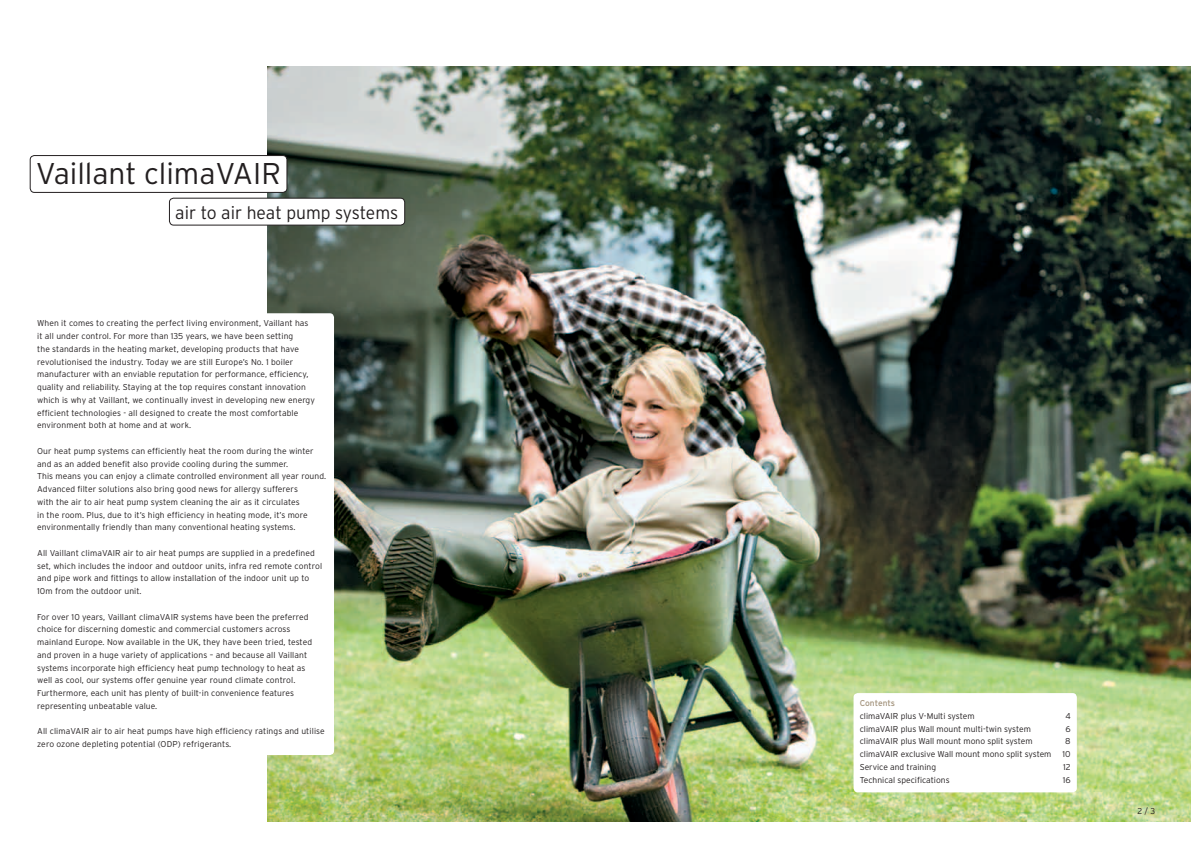
<style>
.page{position:relative;width:1191px;height:842px;background:#fff}
.page>*{position:absolute;margin:0;border:0;box-sizing:border-box;transform-origin:0 0}
.t1{font:300 30px "Interstate";color:#231f20}
.t2{font:300 18px "Interstate";color:#231f20}
.t3{font:300 8.5px/12.8px "Interstate";letter-spacing:.01em;color:#231f20}
.t4{font:8.5px "Interstate";letter-spacing:-.005em;color:#a3937c}
</style>
<div class="page">
<img style="left:268px;top:66px;width:923px;height:755px">
<div style="left:30px;top:313px;width:304px;height:442px;background:#fff;border-radius:4px"></div>
<div style="left:30px;top:156px;width:257px;height:36px;background:#fff;border-radius:4px"></div>
<div style="left:30px;top:155px;width:257px;height:38px;border:1px solid #231f20;border-radius:4px"></div>
<div style="left:169px;top:198px;width:236px;height:27px;background:#fff;border-radius:4px"></div>
<div style="left:169px;top:198px;width:236px;height:27px;border:1px solid #231f20;border-radius:4px"></div>
<div style="left:853px;top:693px;width:223px;height:99px;background:#fff;border-radius:4px"></div>
<h1 class="t1" style="left:36px;top:157px;width:247px">Vaillant climaVAIR</h1>
<h2 class="t2" style="left:175px;top:202px;width:225px">air to air heat pump systems</h2>
<p class="t3" style="left:37px;top:317px;width:279px">When it comes to creating the perfect living environment, Vaillant has it all under control. For more than 135 years, we have been setting<br>the standards in the heating market, developing products that have revolutionised the industry. Today we are still Europe’s No. 1 boiler manufacturer with an enviable reputation for performance, efficiency, quality and reliability. Staying at the top requires constant innovation which is why at Vaillant, we continually invest in developing new energy efficient technologies - all designed to create the most comfortable environment both at home and at work.</p>
<p class="t3" style="left:37px;top:444px;width:290px">Our heat pump systems can efficiently heat the room during the winter and as an added benefit also provide cooling during the summer.<br>This means you can enjoy a climate controlled environment all year round.<br>Advanced filter solutions also bring good news for allergy sufferers<br>with the air to air heat pump system cleaning the air as it circulates<br>in the room. Plus, due to it’s high efficiency in heating mode, it’s more environmentally friendly than many conventional heating systems.</p>
<p class="t3" style="left:37px;top:546px;width:286px">All Vaillant climaVAIR air to air heat pumps are supplied in a predefined set, which includes the indoor and outdoor units, infra red remote control and pipe work and fittings to allow installation of the indoor unit up to 10m from the outdoor unit.</p>
<p class="t3" style="left:37px;top:610px;width:276px">For over 10 years, Vaillant climaVAIR systems have been the preferred choice for discerning domestic and commercial customers across mainland Europe. Now available in the UK, they have been tried, tested and proven in a huge variety of applications – and because all Vaillant systems incorporate high efficiency heat pump technology to heat as well as cool, our systems offer genuine year round climate control.<br>Furthermore, each unit has plenty of built-in convenience features representing unbeatable value.</p>
<p class="t3" style="left:37px;top:725px;width:289px">All climaVAIR air to air heat pumps have high efficiency ratings and utilise zero ozone depleting potential (ODP) refrigerants.</p>
<p class="t4" style="left:859px;top:698px;width:37px">Contents</p>
<p class="t3" style="left:859px;top:709px;width:116px">climaVAIR plus V-Multi system</p>
<p class="t3" style="left:1065px;top:709px;width:7px">4</p>
<p class="t3" style="left:859px;top:722px;width:173px">climaVAIR plus Wall mount multi-twin system</p>
<p class="t3" style="left:1065px;top:722px;width:7px">6</p>
<p class="t3" style="left:859px;top:735px;width:174px">climaVAIR plus Wall mount mono split system</p>
<p class="t3" style="left:1065px;top:735px;width:7px">8</p>
<p class="t3" style="left:859px;top:748px;width:193px">climaVAIR exclusive Wall mount mono split system</p>
<p class="t3" style="left:1062px;top:748px;width:10px">10</p>
<p class="t3" style="left:859px;top:760px;width:78px">Service and training</p>
<p class="t3" style="left:1063px;top:760px;width:9px">12</p>
<p class="t3" style="left:859px;top:773px;width:91px">Technical specifications</p>
<p class="t3" style="left:1062px;top:773px;width:9px">16</p>
<p class="t3" style="left:1137px;top:805px;width:19px">2 / 3</p>
</div>
